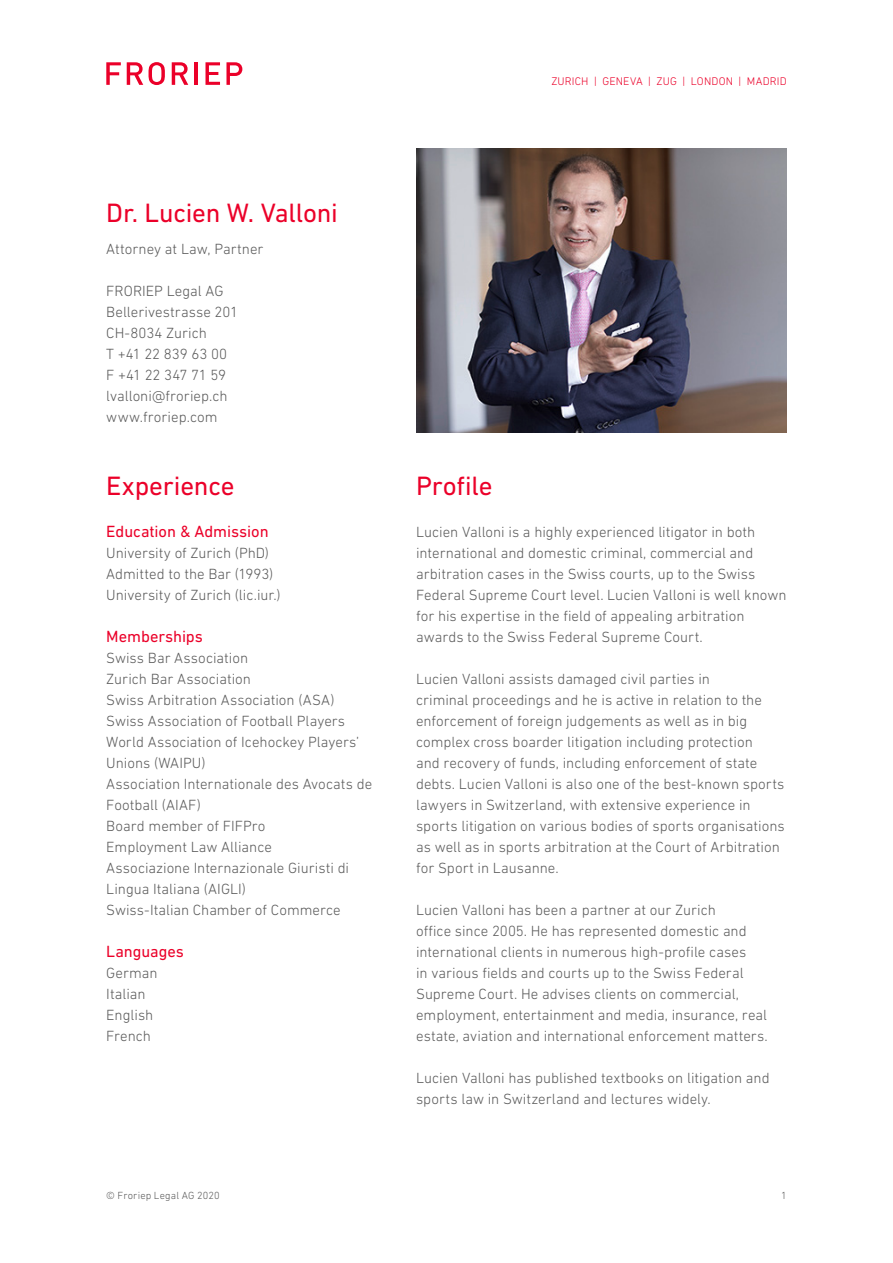
<style>
.page{position:relative;width:893px;height:1263px;background:#fff}
.page>*{position:absolute;margin:0;border:0;box-sizing:border-box;transform-origin:0 0}
.Überschrift{font:27px "DIN Next LT Pro";letter-spacing:-.01em;color:#eb0029}
.Haupttitel{font:16.5px "DIN Next LT Pro";letter-spacing:-.005em;color:#eb0029}
.Lauftext{font:300 15px/21px "DIN Next LT Pro";color:#5a5a5a}
.Lauftext-2{font:300 15px "DIN Next LT Pro";letter-spacing:-.025em;color:#5a5a5a}
.t1{font:300 11.25px "DIN Next LT Pro";letter-spacing:.015em;color:#eb0029}
.t2{font:300 10.5px "DIN Next LT Pro";letter-spacing:.015em;color:#5a5a5a}
</style>
<div class="page">
<svg style="left:106px;top:62px;width:15px;height:23px"></svg>
<svg style="left:127px;top:62px;width:38px;height:23px"></svg>
<svg style="left:172px;top:62px;width:16px;height:23px"></svg>
<hr style="left:194px;top:62px;width:4px;height:23px;background:#eb0029">
<svg style="left:205px;top:62px;width:15px;height:23px"></svg>
<svg style="left:226px;top:62px;width:16px;height:23px"></svg>
<img style="left:416px;top:149px;width:371px;height:283px">
<p class="t1" style="left:551px;top:75px;width:237px">ZURICH | GENEVA | ZUG | LONDON | MADRID</p>
<p class="Überschrift" style="left:106px;top:197px;width:233px">Dr. Lucien W. Valloni</p>
<p class="Lauftext" style="left:106px;top:238px;width:159px">Attorney at Law, Partner</p>
<p class="Lauftext" style="left:106px;top:280px;width:119px">FRORIEP Legal AG</p>
<p class="Lauftext" style="left:106px;top:301px;width:133px">Bellerivestrasse 201</p>
<p class="Lauftext" style="left:106px;top:322px;width:102px">CH-8034 Zurich</p>
<p class="Lauftext" style="left:106px;top:343px;width:122px">T +41 22 839 63 00</p>
<p class="Lauftext-2" style="left:106px;top:366px;width:121px">F +41 22 347 71 59</p>
<p class="Lauftext" style="left:106px;top:385px;width:123px">lvalloni@froriep.ch</p>
<p class="Lauftext" style="left:106px;top:406px;width:113px">www.froriep.com</p>
<p class="Überschrift" style="left:106px;top:470px;width:130px">Experience</p>
<p class="Haupttitel" style="left:106px;top:522px;width:164px">Education &amp; Admission</p>
<p class="Lauftext" style="left:106px;top:542px;width:164px">University of Zurich (PhD)</p>
<p class="Lauftext" style="left:106px;top:563px;width:168px">Admitted to the Bar (1993)</p>
<p class="Lauftext" style="left:106px;top:584px;width:176px">University of Zurich (lic.iur.)</p>
<p class="Haupttitel" style="left:106px;top:627px;width:98px">Memberships</p>
<p class="Lauftext" style="left:106px;top:647px;width:143px">Swiss Bar Association</p>
<p class="Lauftext" style="left:106px;top:668px;width:146px">Zurich Bar Association</p>
<p class="Lauftext" style="left:106px;top:689px;width:230px">Swiss Arbitration Association (ASA)</p>
<p class="Lauftext" style="left:106px;top:710px;width:240px">Swiss Association of Football Players</p>
<p class="Lauftext" style="left:106px;top:731px;width:254px">World Association of Icehockey Players’<br>Unions (WAIPU)</p>
<p class="Lauftext" style="left:106px;top:773px;width:267px">Association Internationale des Avocats de<br>Football (AIAF)</p>
<p class="Lauftext" style="left:106px;top:815px;width:161px">Board member of FIFPro</p>
<p class="Lauftext" style="left:106px;top:836px;width:167px">Employment Law Alliance</p>
<p class="Lauftext" style="left:106px;top:857px;width:244px">Associazione Internazionale Giuristi di<br>Lingua Italiana (AIGLI)</p>
<p class="Lauftext" style="left:106px;top:899px;width:236px">Swiss-Italian Chamber of Commerce</p>
<p class="Haupttitel" style="left:106px;top:942px;width:79px">Languages</p>
<p class="Lauftext" style="left:106px;top:962px;width:53px">German</p>
<p class="Lauftext" style="left:106px;top:983px;width:41px">Italian</p>
<p class="Lauftext" style="left:106px;top:1004px;width:49px">English</p>
<p class="Lauftext" style="left:106px;top:1025px;width:46px">French</p>
<p class="Überschrift" style="left:416px;top:470px;width:78px">Profile</p>
<p class="Lauftext" style="left:416px;top:521px;width:372px">Lucien Valloni is a highly experienced litigator in both international and domestic criminal, commercial and arbitration cases in the Swiss courts, up to the Swiss Federal Supreme Court level. Lucien Valloni is well known for his expertise in the field of appealing arbitration awards to the Swiss Federal Supreme Court.</p>
<p class="Lauftext" style="left:416px;top:668px;width:370px">Lucien Valloni assists damaged civil parties in<br>criminal proceedings and he is active in relation to the enforcement of foreign judgements as well as in big complex cross boarder litigation including protection<br>and recovery of funds, including enforcement of state debts. Lucien Valloni is also one of the best-known sports lawyers in Switzerland, with extensive experience in sports litigation on various bodies of sports organisations as well as in sports arbitration at the Court of Arbitration for Sport in Lausanne.</p>
<p class="Lauftext" style="left:416px;top:899px;width:353px">Lucien Valloni has been a partner at our Zurich<br>office since 2005. He has represented domestic and international clients in numerous high-profile cases<br>in various fields and courts up to the Swiss Federal Supreme Court. He advises clients on commercial, employment, entertainment and media, insurance, real estate, aviation and international enforcement matters.</p>
<p class="Lauftext" style="left:416px;top:1067px;width:355px">Lucien Valloni has published textbooks on litigation and sports law in Switzerland and lectures widely.</p>
<p class="t2" style="left:106px;top:1189px;width:115px">© Froriep Legal AG 2020</p>
<p class="t2" style="left:781px;top:1189px;width:7px">1</p>
</div>
